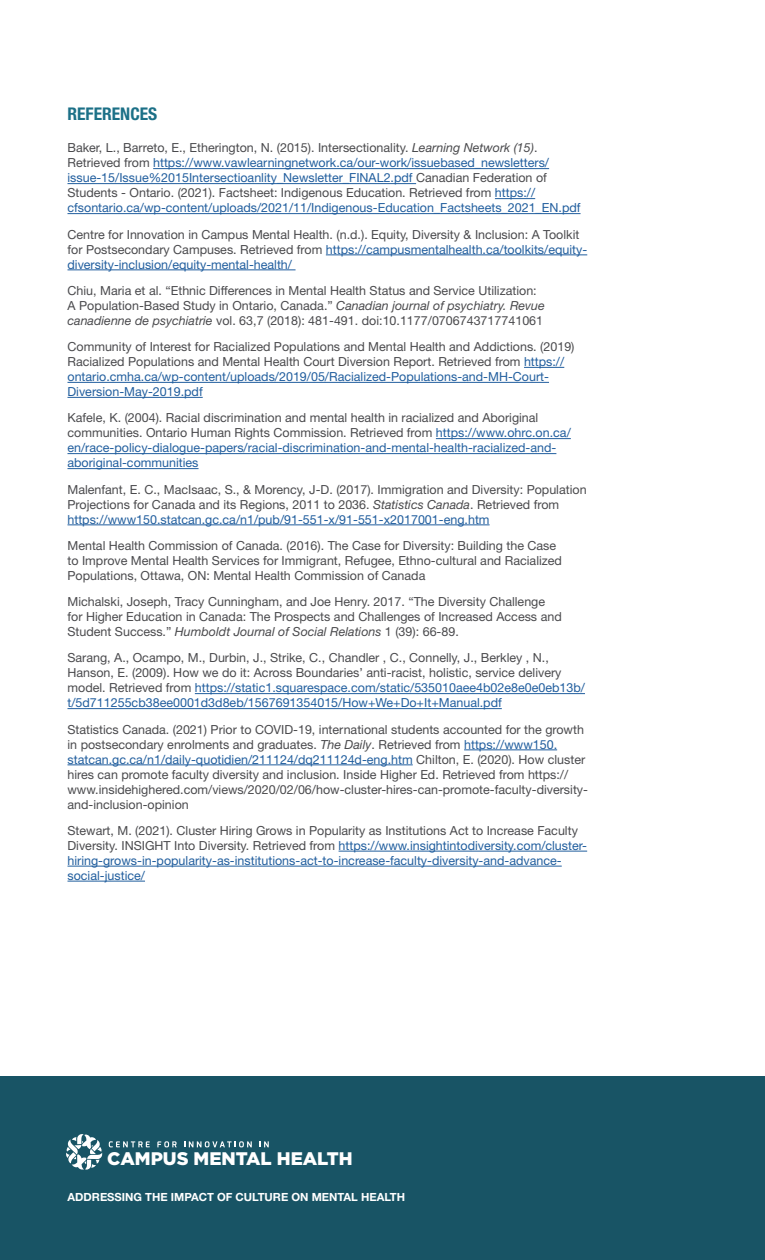
<style>
.page{position:relative;width:765px;height:1260px;background:#fff}
.page>*{position:absolute;margin:0;border:0;box-sizing:border-box;transform-origin:0 0}
.t1{font:900 18.25px "Gotham";color:#fff}
.t2{font:700 condensed 17.5px "Helvetica Neue LT Std";color:#1c7087}
.t3{font:12.5px/15px "Helvetica Neue LT Std";color:#4a4a4d}
.t4{font:12.5px/15px "Helvetica Neue LT Std";color:#215e9e}
.t5{font:700 11.25px "Helvetica Neue LT Std";color:#fff}
.s1{color:#4a4a4d}
.s2{font-style:italic;color:#4a4a4d}
.s3{color:#215e9e}
.s4{font-style:italic}
</style>
<div class="page">
<hr style="left:153px;top:168px;width:396px;height:1px;background:#215e9e">
<hr style="left:68px;top:183px;width:348px;height:1px;background:#215e9e">
<hr style="left:495px;top:198px;width:40px;height:1px;background:#215e9e">
<hr style="left:68px;top:213px;width:513px;height:1px;background:#215e9e">
<hr style="left:326px;top:255px;width:261px;height:1px;background:#215e9e">
<hr style="left:68px;top:270px;width:228px;height:1px;background:#215e9e">
<hr style="left:524px;top:367px;width:40px;height:1px;background:#215e9e">
<hr style="left:68px;top:382px;width:481px;height:1px;background:#215e9e">
<hr style="left:68px;top:397px;width:135px;height:1px;background:#215e9e">
<hr style="left:436px;top:438px;width:135px;height:1px;background:#215e9e">
<hr style="left:68px;top:453px;width:488px;height:1px;background:#215e9e">
<hr style="left:68px;top:468px;width:131px;height:1px;background:#215e9e">
<hr style="left:68px;top:525px;width:422px;height:1px;background:#215e9e">
<hr style="left:195px;top:693px;width:390px;height:1px;background:#215e9e">
<hr style="left:68px;top:708px;width:434px;height:1px;background:#215e9e">
<hr style="left:464px;top:750px;width:93px;height:1px;background:#215e9e">
<hr style="left:68px;top:765px;width:345px;height:1px;background:#215e9e">
<hr style="left:339px;top:851px;width:248px;height:1px;background:#215e9e">
<hr style="left:68px;top:866px;width:494px;height:1px;background:#215e9e">
<hr style="left:68px;top:881px;width:77px;height:1px;background:#215e9e">
<div style="left:0;top:1076px;width:765px;height:184px;background:#185465"></div>
<svg style="left:109px;top:1141px;width:41px;height:6px"></svg>
<svg style="left:157px;top:1141px;width:20px;height:6px"></svg>
<svg style="left:184px;top:1141px;width:68px;height:6px"></svg>
<svg style="left:260px;top:1141px;width:9px;height:6px"></svg>
<svg style="left:66px;top:1134px;width:36px;height:36px"></svg>
<h2 class="t2" style="left:68px;top:104px;width:91px">REFERENCES</h2>
<p class="t4" style="left:68px;top:140px;width:515px"><span class="s1">Baker, L., Barreto, E., Etherington, N. (2015). Intersectionality.</span> <span class="s2">Learning Network (15)</span><span class="s1">.<br>Retrieved from</span> https://www.vawlearningnetwork.ca/our-work/issuebased_newsletters/ issue-15/Issue%2015Intersectioanlity_Newsletter_FINAL2.pdf <span class="s1">Canadian Federation of Students - Ontario. (2021). Factsheet: Indigenous Education. Retrieved from</span> https:// cfsontario.ca/wp-content/uploads/2021/11/Indigenous-Education_Factsheets_2021_EN.pdf</p>
<p class="t3" style="left:68px;top:227px;width:521px">Centre for Innovation in Campus Mental Health. (n.d.). Equity, Diversity &amp; Inclusion: A Toolkit for Postsecondary Campuses. Retrieved from <span class="s3">https://campusmentalhealth.ca/toolkits/equity&shy;diversity-inclusion/equity-mental-health/</span></p>
<p class="t3" style="left:68px;top:283px;width:479px">Chiu, Maria et al. “Ethnic Differences in Mental Health Status and Service Utilization:<br>A Population-Based Study in Ontario, Canada.” <span class="s4">Canadian journal of psychiatry. Revue canadienne de psychiatrie</span> vol. 63,7 (2018): 481-491. doi:10.1177/0706743717741061</p>
<p class="t3" style="left:68px;top:339px;width:509px">Community of Interest for Racialized Populations and Mental Health and Addictions. (2019)<br>Racialized Populations and Mental Health Court Diversion Report. Retrieved from <span class="s3">https:// ontario.cmha.ca/wp-content/uploads/2019/05/Racialized-Populations-and-MH-Court-Diversion-May-2019.pdf</span></p>
<p class="t4" style="left:68px;top:410px;width:505px"><span class="s1">Kafele, K. (2004). Racial discrimination and mental health in racialized and Aboriginal communities. Ontario Human Rights Commission. Retrieved from</span> https://www.ohrc.on.ca/ en/race-policy-dialogue-papers/racial-discrimination-and-mental-health-racialized-and&shy;aboriginal-communities</p>
<p class="t3" style="left:68px;top:482px;width:521px">Malenfant, E. C., MacIsaac, S., &amp; Morency, J-D. (2017). Immigration and Diversity: Population<br>Projections for Canada and its Regions, 2011 to 2036. <span class="s4">Statistics Canada</span>. Retrieved from <span class="s3">https://www150.statcan.gc.ca/n1/pub/91-551-x/91-551-x2017001-eng.htm</span></p>
<p class="t3" style="left:68px;top:538px;width:496px">Mental Health Commission of Canada. (2016). The Case for Diversity: Building the Case to Improve Mental Health Services for Immigrant, Refugee, Ethno-cultural and Racialized<br>Populations, Ottawa, ON: Mental Health Commission of Canada</p>
<p class="t3" style="left:68px;top:594px;width:496px">Michalski, Joseph, Tracy Cunningham, and Joe Henry. 2017. “The Diversity Challenge for Higher Education in Canada: The Prospects and Challenges of Increased Access and<br>Student Success.” <span class="s4">Humboldt Journal of Social Relations</span> 1 (39): 66-89.</p>
<p class="t3" style="left:68px;top:650px;width:519px">Sarang, A., Ocampo, M., Durbin, J., Strike, C., Chandler , C., Connelly, J., Berkley , N., Hanson, E. (2009). How we do it: Across Boundaries’ anti-racist, holistic, service delivery model. Retrieved from <span class="s3">https://static1.squarespace.com/static/535010aee4b02e8e0e0eb13b/ t/5d711255cb38ee0001d3d8eb/1567691354015/How+We+Do+It+Manual.pdf</span></p>
<p class="t3" style="left:68px;top:722px;width:522px">Statistics Canada. (2021) Prior to COVID-19, international students accounted for the growth in postsecondary enrolments and graduates. <span class="s4">The Daily</span>. Retrieved from <span class="s3">https://www150. statcan.gc.ca/n1/daily-quotidien/211124/dq211124d-eng.htm</span> Chilton, E. (2020). How cluster hires can promote faculty diversity and inclusion. Inside Higher Ed. Retrieved from https:// www.insidehighered.com/views/2020/02/06/how-cluster-hires-can-promote-faculty-diversity&shy;and-inclusion-opinion</p>
<p class="t4" style="left:68px;top:823px;width:521px"><span class="s1">Stewart, M. (2021). Cluster Hiring Grows in Popularity as Institutions Act to Increase Faculty Diversity. INSIGHT Into Diversity. Retrieved from</span> https://www.insightintodiversity.com/cluster&shy;hiring-grows-in-popularity-as-institutions-act-to-increase-faculty-diversity-and-advance&shy;social-justice/</p>
<h1 class="t1" style="left:107px;top:1148px;width:247px">CAMPUS MENTAL HEALTH</h1>
<p class="t5" style="left:68px;top:1190px;width:339px">ADDRESSING THE IMPACT OF CULTURE ON MENTAL HEALTH</p>
</div>
